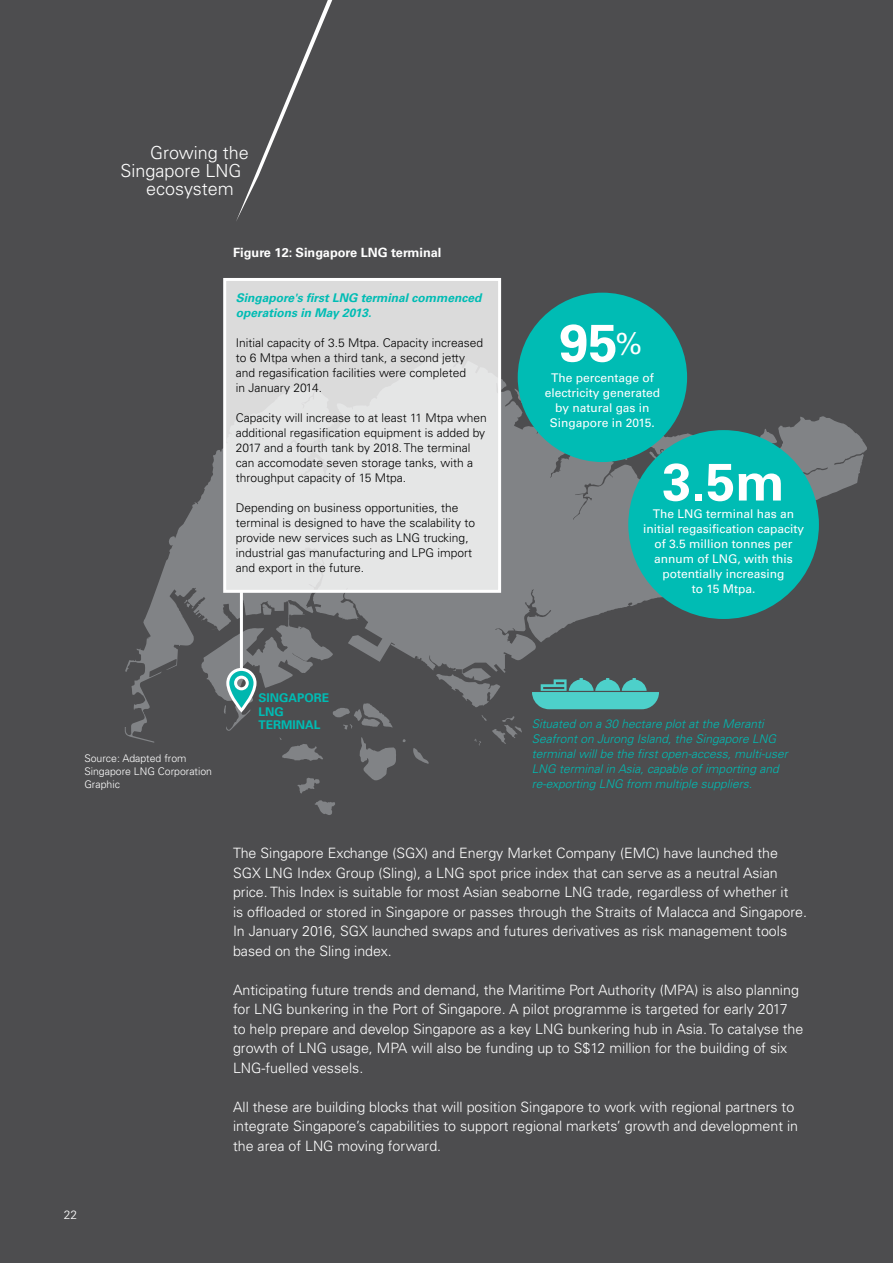
<style>
.page{position:relative;width:893px;height:1263px;background:#4d4d4f}
.page>*{position:absolute;margin:0;border:0;box-sizing:border-box;transform-origin:0 0}
.t1{font:700 52.5px "Univers LT Std";color:#fff}
.t2{font:300 18px "Univers LT Std";color:#fff}
.t3{font:300 14.25px/19.5px "Univers LT Std";color:#fff}
.t4{font:700 12.75px "Univers LT Std";color:#fff}
.t5{font:300 12px/15px "Univers LT Std";color:#000}
.t6{font:italic 300 12px/15px "Univers LT Std";color:#00bcb4}
.t7{font:12px/15px "Univers LT Std";color:#fff;text-align:center}
.t8{font:italic 700 12px/15px "Univers LT Std";color:#00bcb4}
.t9{font:700 12px/13.5px "Univers LT Std";color:#00bcb4}
.t10{font:300 12px "Univers LT Std";color:#fff}
.t11{font:300 10.5px/12.8px "Univers LT Std";color:#fff}
.s1{font-weight:400;font-size:30px}
</style>
<div class="page">
<svg style="left:236px;top:0;width:96px;height:221px"></svg>
<svg style="left:125px;top:357px;width:742px;height:458px"></svg>
<div style="left:224px;top:279px;width:275px;height:311px;background:#e5e6e6"></div>
<div style="left:518px;top:293px;width:169px;height:169px;background:#00bcb4;border-radius:50%"></div>
<div style="left:628px;top:430px;width:191px;height:189px;background:#00bcb4;border-radius:50%"></div>
<hr style="left:240px;top:592px;width:3px;height:77px;background:#fff">
<svg style="left:225px;top:666px;width:33px;height:47px"></svg>
<svg style="left:532px;top:678px;width:127px;height:31px"></svg>
<div style="left:223px;top:278px;width:278px;height:315px;border:3px solid #fff"></div>
<p class="t2" style="left:150px;top:142px;width:100px">Growing the</p>
<p class="t2" style="left:120px;top:160px;width:123px">Singapore LNG</p>
<p class="t2" style="left:146px;top:178px;width:89px">ecosystem</p>
<p class="t4" style="left:233px;top:245px;width:210px">Figure 12: Singapore LNG terminal</p>
<p class="t8" style="left:236px;top:290px;width:247px">Singapore's first LNG terminal commenced operations in May 2013.</p>
<p class="t5" style="left:236px;top:335px;width:249px">Initial capacity of 3.5 Mtpa. Capacity increased to 6 Mtpa when a third tank, a second jetty and regasification facilities were completed<br>in January 2014.</p>
<p class="t5" style="left:236px;top:410px;width:252px">Capacity will increase to at least 11 Mtpa when additional regasification equipment is added by 2017 and a fourth tank by 2018. The terminal can accomodate seven storage tanks, with a throughput capacity of 15 Mtpa.</p>
<p class="t5" style="left:236px;top:500px;width:241px">Depending on business opportunities, the terminal is designed to have the scalability to provide new services such as LNG trucking, industrial gas manufacturing and LPG import and export in the future.</p>
<h1 class="t1" style="left:559px;top:312px;width:84px">95<span class="s1">%</span></h1>
<p class="t7" style="left:545px;top:370px;width:117px">The percentage of electricity generated by natural gas in<br>Singapore in 2015.</p>
<h1 class="t1" style="left:662px;top:451px;width:124px">3.5m</h1>
<p class="t7" style="left:643px;top:521px;width:163px">initial regasification capacity of 3.5 million tonnes per annum of LNG, with this potentially increasing<br>to 15 Mtpa.</p>
<p class="t7" style="left:653px;top:506px;width:143px">The LNG terminal has an</p>
<p class="t11" style="left:84px;top:752px;width:129px">Source: Adapted from<br>Singapore LNG Corporation<br>Graphic</p>
<p class="t9" style="left:259px;top:691px;width:72px">SINGAPORE<br>LNG<br>TERMINAL</p>
<p class="t6" style="left:532px;top:716px;width:258px">Situated on a 30 hectare plot at the Meranti Seafront on Jurong Island, the Singapore LNG terminal will be the first open-access, multi-user LNG terminal in Asia, capable of importing and re-exporting LNG from multiple suppliers.</p>
<p class="t10" style="left:64px;top:1207px;width:15px">22</p>
<p class="t3" style="left:233px;top:843px;width:575px">The Singapore Exchange (SGX) and Energy Market Company (EMC) have launched the SGX LNG Index Group (Sling), a LNG spot price index that can serve as a neutral Asian price. This Index is suitable for most Asian seaborne LNG trade, regardless of whether it<br>is offloaded or stored in Singapore or passes through the Straits of Malacca and Singapore.<br>In January 2016, SGX launched swaps and futures derivatives as risk management tools based on the Sling index.</p>
<p class="t3" style="left:233px;top:980px;width:572px">Anticipating future trends and demand, the Maritime Port Authority (MPA) is also planning for LNG bunkering in the Port of Singapore. A pilot programme is targeted for early 2017 to help prepare and develop Singapore as a key LNG bunkering hub in Asia. To catalyse the growth of LNG usage, MPA will also be funding up to S$12 million for the building of six LNG-fuelled vessels.</p>
<p class="t3" style="left:233px;top:1097px;width:567px">All these are building blocks that will position Singapore to work with regional partners to integrate Singapore’s capabilities to support regional markets’ growth and development in the area of LNG moving forward.</p>
</div>
